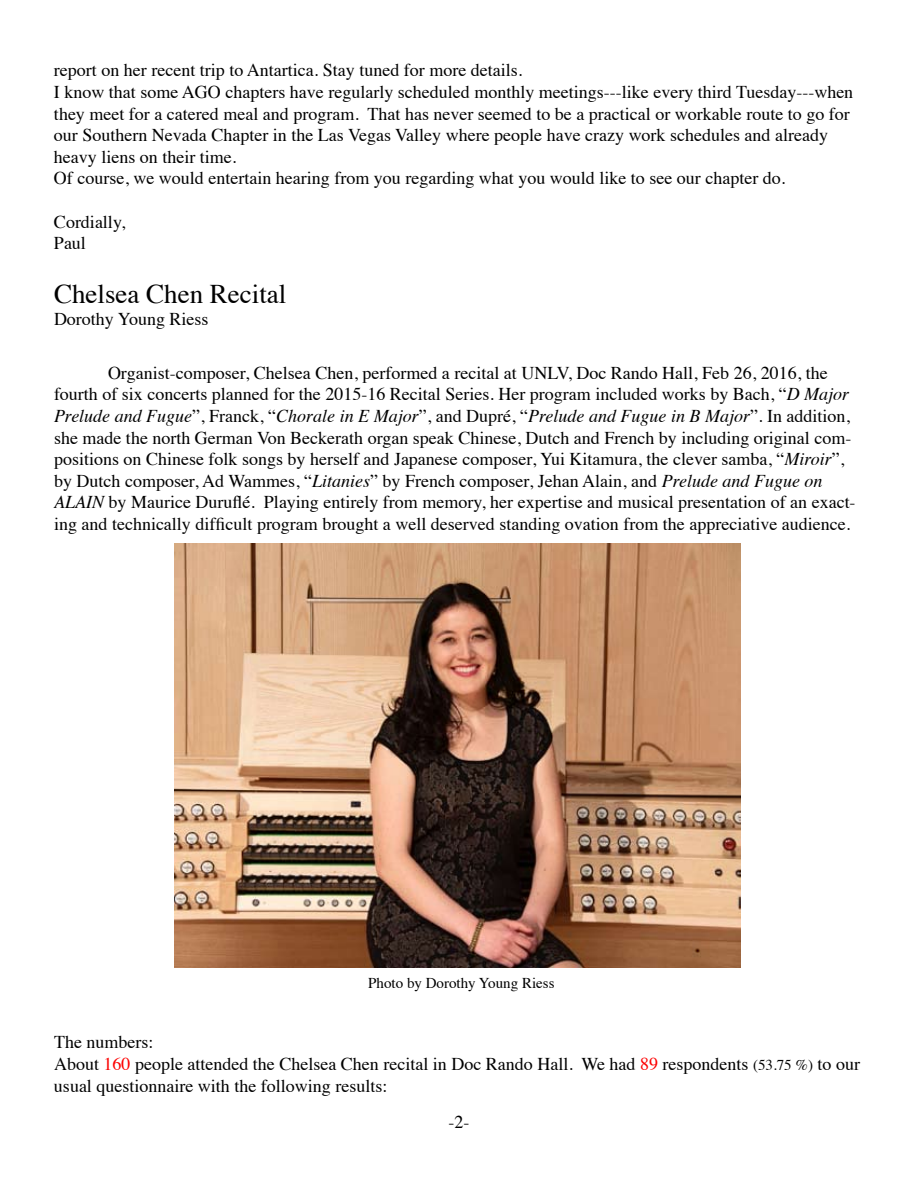
<style>
.page{position:relative;width:918px;height:1188px;background:#fff}
.page>*{position:absolute;margin:0;border:0;box-sizing:border-box;transform-origin:0 0}
.t1{font:27px "Times";color:#000}
.t2{font:18px/21.6px "Times";color:#000}
.t3{font:15px "Times";color:#000}
.s1{font-style:italic}
.s2{color:#fa0000}
.s3{color:#fd0000}
.s4{font-size:15px}
</style>
<div class="page">
<img style="left:174px;top:543px;width:567px;height:425px">
<p class="t2" style="left:54px;top:58px;width:801px">report on her recent trip to Antartica. Stay tuned for more details.<br>I know that some AGO chapters have regularly scheduled monthly meetings---like every third Tuesday---when they meet for a catered meal and program. That has never seemed to be a practical or workable route to go for our Southern Nevada Chapter in the Las Vegas Valley where people have crazy work schedules and already heavy liens on their time.<br>Of course, we would entertain hearing from you regarding what you would like to see our chapter do.</p>
<p class="t2" style="left:54px;top:209px;width:73px">Cordially,<br>Paul</p>
<h1 class="t1" style="left:54px;top:269px;width:234px">Chelsea Chen Recital</h1>
<p class="t2" style="left:54px;top:306px;width:156px">Dorothy Young Riess</p>
<p class="t2" style="left:54px;top:360px;width:803px;text-indent:54px">Organist-composer, Chelsea Chen, performed a recital at UNLV, Doc Rando Hall, Feb 26, 2016, the fourth of six concerts planned for the 2015-16 Recital Series. Her program included works by Bach, “<span class="s1">D Major Prelude and Fugue</span>”, Franck, “<span class="s1">Chorale in E Major</span>”, and Dupré, “<span class="s1">Prelude and Fugue in B Major</span>”. In addition, she made the north German Von Beckerath organ speak Chinese, Dutch and French by including original com&shy;positions on Chinese folk songs by herself and Japanese composer, Yui Kitamura, the clever samba, “<span class="s1">Miroir</span>”, by Dutch composer, Ad Wammes, “<span class="s1">Litanies</span>” by French composer, Jehan Alain, and <span class="s1">Prelude and Fugue on ALAIN</span> by Maurice Duruflé. Playing entirely from memory, her expertise and musical presentation of an exact&shy;ing and technically difficult program brought a well deserved standing ovation from the appreciative audience.</p>
<p class="t3" style="left:368px;top:969px;width:188px">Photo by Dorothy Young Riess</p>
<p class="t2" style="left:54px;top:1030px;width:808px">The numbers:<br>About <span class="s2">1</span><span class="s3">60</span> people attended the Chelsea Chen recital in Doc Rando Hall. We had <span class="s3">89</span> respondents <span class="s4">(53.75 %)</span> to our usual questionnaire with the following results:</p>
<p class="t2" style="left:449px;top:1110px;width:22px">-2-</p>
</div>
